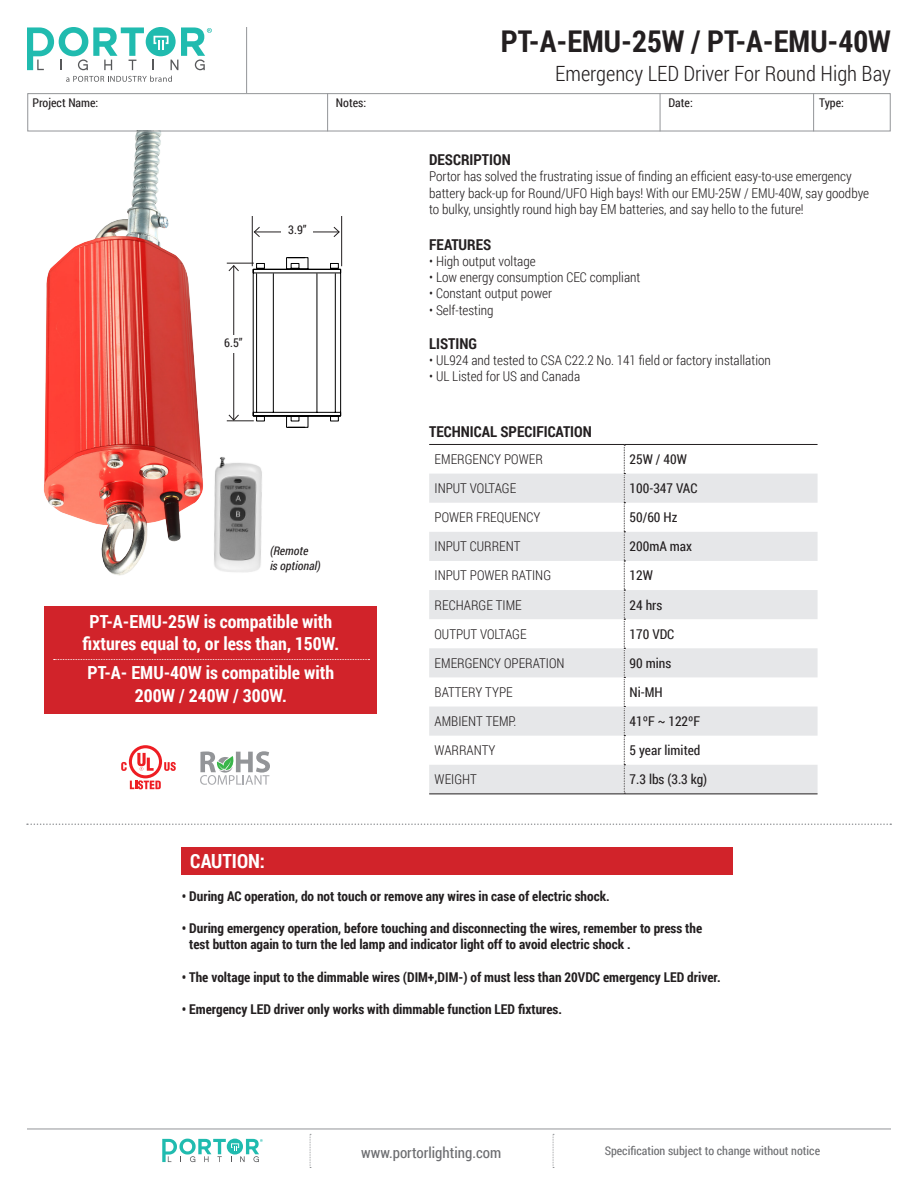
<style>
.page{position:relative;width:918px;height:1188px;background:#fff}
.page>*{position:absolute;margin:0;border:0;box-sizing:border-box;transform-origin:0 0}
.t1{font:700 30px "Roboto Condensed";color:#231f20}
.t2{font:300 21px "Roboto Condensed";color:#231f20}
.t3{font:700 19.5px "Roboto Condensed";color:#fff}
.t4{font:700 18px "Roboto Condensed";color:#fff}
.t5{font:700 15px "Roboto Condensed";color:#231f20}
.t6{font:15px "Roboto Condensed";color:#6c6d70}
.t7{font:300 13.5px/16.2px "Roboto Condensed";color:#231f20}
.t8{font:700 13.5px/16.2px "Roboto Condensed";color:#231f20}
.t9{font:13.5px "Roboto Condensed";color:#231f20}
.t10{font:12px "Roboto Condensed";color:#6c6d70}
.t11{font:12px "Roboto Condensed";color:#231f20}
.t12{font:italic 12px "Roboto Condensed";color:#231f20}
</style>
<div class="page">
<img style="left:39px;top:131px;width:173px;height:445px">
<img style="left:206px;top:452px;width:56px;height:124px">
<div style="left:146px;top:27px;width:30px;height:29px;background:#20bbaf;border-radius:50%"></div>
<svg style="left:153px;top:27px;width:59px;height:43px"></svg>
<svg style="left:27px;top:27px;width:117px;height:43px"></svg>
<svg style="left:66px;top:76px;width:106px;height:6px"></svg>
<svg style="left:162px;top:1139px;width:101px;height:23px"></svg>
<div style="left:27px;top:93px;width:864px;height:38px;border:1px solid #939598"></div>
<hr style="left:246px;top:27px;width:1px;height:66px;background:#939598">
<svg style="left:310px;top:1134px;width:1px;height:34px"></svg>
<svg style="left:27px;top:824px;width:864px;height:1px"></svg>
<svg style="left:553px;top:1134px;width:1px;height:34px"></svg>
<hr style="left:27px;top:1129px;width:864px;height:1px;background:#939598">
<hr style="left:813px;top:93px;width:1px;height:38px;background:#939598">
<hr style="left:660px;top:93px;width:1px;height:38px;background:#939598">
<hr style="left:327px;top:93px;width:1px;height:38px;background:#939598">
<svg style="left:121px;top:745px;width:55px;height:44px"></svg>
<svg style="left:200px;top:751px;width:70px;height:34px"></svg>
<svg style="left:429px;top:474px;width:389px;height:320px;fill:#e6e7e9"></svg>
<hr style="left:429px;top:444px;width:195px;height:1px;background:#231f20">
<hr style="left:624px;top:444px;width:194px;height:1px;background:#231f20">
<svg style="left:624px;top:445px;width:1px;height:349px"></svg>
<hr style="left:429px;top:794px;width:195px;height:1px;background:#231f20">
<hr style="left:624px;top:794px;width:194px;height:1px;background:#231f20">
<div style="left:181px;top:847px;width:552px;height:27px;background:#d1232a"></div>
<hr style="left:252px;top:216px;width:1px;height:50px;background:#231f20">
<hr style="left:341px;top:216px;width:1px;height:50px;background:#231f20">
<svg style="left:227px;top:257px;width:115px;height:171px"></svg>
<hr style="left:254px;top:232px;width:85px;height:1px;background:#231f20">
<svg style="left:333px;top:226px;width:7px;height:11px"></svg>
<svg style="left:253px;top:226px;width:8px;height:11px"></svg>
<div style="left:221px;top:335px;width:24px;height:17px;background:#fff"></div>
<div style="left:282px;top:221px;width:31px;height:18px;background:#fff"></div>
<div style="left:45px;top:606px;width:332px;height:108px;background:#d1232a"></div>
<svg style="left:54px;top:659px;width:315px;height:1px"></svg>
<p class="t1" style="left:501px;top:20px;width:392px">PT-A-EMU-25W / PT-A-EMU-40W</p>
<p class="t2" style="left:555px;top:59px;width:337px">Emergency LED Driver For Round High Bay</p>
<p class="t11" style="left:32px;top:95px;width:68px">Project Name:</p>
<p class="t11" style="left:819px;top:95px;width:26px">Type:</p>
<p class="t11" style="left:336px;top:95px;width:32px">Notes:</p>
<p class="t11" style="left:669px;top:95px;width:26px">Date:</p>
<p class="t11" style="left:224px;top:335px;width:20px">6.5”</p>
<p class="t11" style="left:288px;top:221px;width:20px">3.9”</p>
<p class="t12" style="left:270px;top:543px;width:40px">(Remote</p>
<p class="t12" style="left:270px;top:557px;width:52px">is optional)</p>
<p class="t4" style="left:89px;top:609px;width:244px">PT-A-EMU-25W is compatible with</p>
<p class="t4" style="left:83px;top:631px;width:258px">fixtures equal to, or less than, 150W.</p>
<p class="t4" style="left:88px;top:660px;width:248px">PT-A- EMU-40W is compatible with</p>
<p class="t4" style="left:135px;top:683px;width:154px">200W / 240W / 300W.</p>
<p class="t5" style="left:429px;top:149px;width:83px">DESCRIPTION</p>
<p class="t7" style="left:429px;top:168px;width:442px">Portor has solved the frustrating issue of finding an efficient easy-to-use emergency battery back-up for Round/UFO High bays! With our EMU-25W / EMU-40W, say goodbye to bulky, unsightly round high bay EM batteries, and say hello to the future!</p>
<p class="t5" style="left:429px;top:234px;width:64px">FEATURES</p>
<p class="t7" style="left:429px;top:253px;width:108px">• High output voltage</p>
<p class="t7" style="left:429px;top:269px;width:213px">• Low energy consumption CEC compliant</p>
<p class="t7" style="left:429px;top:285px;width:124px">• Constant output power</p>
<p class="t7" style="left:429px;top:301px;width:66px">• Self-testing</p>
<p class="t5" style="left:429px;top:333px;width:49px">LISTING</p>
<p class="t7" style="left:429px;top:352px;width:343px">• UL924 and tested to CSA C22.2 No. 141 field or factory installation</p>
<p class="t7" style="left:429px;top:368px;width:153px">• UL Listed for US and Canada</p>
<p class="t5" style="left:429px;top:421px;width:164px">TECHNICAL SPECIFICATION</p>
<p class="t7" style="left:435px;top:451px;width:110px">EMERGENCY POWER</p>
<p class="t9" style="left:630px;top:450px;width:59px">25W / 40W</p>
<p class="t7" style="left:435px;top:480px;width:83px">INPUT VOLTAGE</p>
<p class="t9" style="left:630px;top:479px;width:69px">100-347 VAC</p>
<p class="t7" style="left:435px;top:509px;width:107px">POWER FREQUENCY</p>
<p class="t9" style="left:630px;top:508px;width:49px">50/60 Hz</p>
<p class="t7" style="left:435px;top:538px;width:87px">INPUT CURRENT</p>
<p class="t9" style="left:630px;top:537px;width:64px">200mA max</p>
<p class="t7" style="left:435px;top:567px;width:118px">INPUT POWER RATING</p>
<p class="t9" style="left:630px;top:566px;width:25px">12W</p>
<p class="t7" style="left:435px;top:596px;width:89px">RECHARGE TIME</p>
<p class="t9" style="left:630px;top:595px;width:34px">24 hrs</p>
<p class="t7" style="left:435px;top:625px;width:94px">OUTPUT VOLTAGE</p>
<p class="t9" style="left:630px;top:625px;width:46px">170 VDC</p>
<p class="t7" style="left:435px;top:655px;width:131px">EMERGENCY OPERATION</p>
<p class="t9" style="left:630px;top:654px;width:43px">90 mins</p>
<p class="t7" style="left:435px;top:684px;width:80px">BATTERY TYPE</p>
<p class="t9" style="left:630px;top:683px;width:35px">Ni-MH</p>
<p class="t7" style="left:435px;top:713px;width:83px">AMBIENT TEMP.</p>
<p class="t9" style="left:630px;top:712px;width:72px">41ºF ~ 122ºF</p>
<p class="t7" style="left:435px;top:742px;width:62px">WARRANTY</p>
<p class="t9" style="left:630px;top:741px;width:72px">5 year limited</p>
<p class="t7" style="left:435px;top:771px;width:44px">WEIGHT</p>
<p class="t9" style="left:630px;top:770px;width:79px">7.3 lbs (3.3 kg)</p>
<p class="t3" style="left:190px;top:848px;width:76px">CAUTION:</p>
<p class="t8" style="left:182px;top:887px;width:429px">• During AC operation, do not touch or remove any wires in case of electric shock.</p>
<p class="t8" style="left:189px;top:920px;width:515px;text-indent:-7px">• During emergency operation, before touching and disconnecting the wires, remember to press the test button again to turn the led lamp and indicator light off to avoid electric shock .</p>
<p class="t8" style="left:182px;top:968px;width:540px">• The voltage input to the dimmable wires (DIM+,DIM-) of must less than 20VDC emergency LED driver.</p>
<p class="t8" style="left:182px;top:1001px;width:382px">• Emergency LED driver only works with dimmable function LED fixtures.</p>
<p class="t6" style="left:361px;top:1142px;width:142px">www.portorlighting.com</p>
<p class="t10" style="left:605px;top:1142px;width:217px">Specification subject to change without notice</p>
</div>
